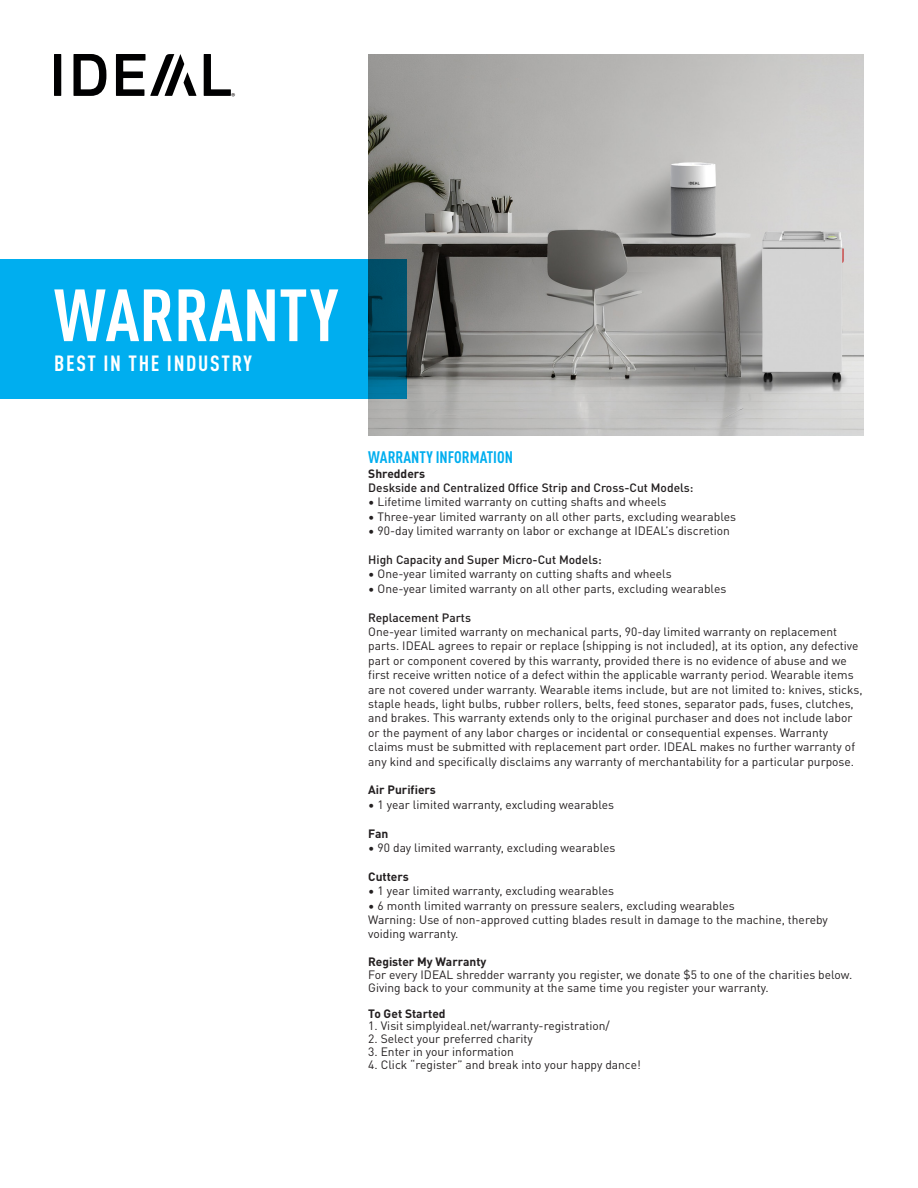
<style>
.page{position:relative;width:918px;height:1188px;background:#fff}
.page>*{position:absolute;margin:0;border:0;box-sizing:border-box;transform-origin:0 0}
.t1{font:700 condensed 72.6px "DIN Pro";color:#fff}
.t2{font:700 condensed 21.75px "DIN Pro";letter-spacing:.08em;color:#fff}
.t3{font:700 condensed 16.5px "DIN Pro";color:#00aeef}
.t4{font:12px/14.4px "DIN Pro";color:#231f20}
.t5{font:500 12px "DIN Pro";color:#231f20}
.t6{font:700 12px "DIN Pro";color:#231f20}
.t7{font:10.2px "Myriad Pro";color:#231f20}
</style>
<div class="page">
<img style="left:368px;top:54px;width:496px;height:381px">
<div style="left:0;top:259px;width:406px;height:139px;background:#00aeef"></div>
<svg style="left:74px;top:54px;width:32px;height:42px"></svg>
<div style="left:54px;top:54px;width:7px;height:42px;background:#000001"></div>
<svg style="left:204px;top:54px;width:27px;height:42px"></svg>
<svg style="left:116px;top:54px;width:81px;height:42px"></svg>
<p class="t7" style="left:231px;top:90px;width:6px">®</p>
<p class="t1" style="left:54px;top:262px;width:286px">WARRANTY</p>
<p class="t2" style="left:54px;top:348px;width:200px">BEST IN THE INDUSTRY</p>
<p class="t3" style="left:368px;top:445px;width:146px">WARRANTY INFORMATION</p>
<p class="t6" style="left:368px;top:464px;width:59px">Shredders</p>
<p class="t5" style="left:368px;top:478px;width:327px">Deskside and Centralized Office Strip and Cross-Cut Models:</p>
<p class="t4" style="left:368px;top:494px;width:300px">• Lifetime limited warranty on cutting shafts and wheels</p>
<p class="t4" style="left:368px;top:508px;width:369px">• Three-year limited warranty on all other parts, excluding wearables</p>
<p class="t4" style="left:368px;top:523px;width:363px">• 90-day limited warranty on labor or exchange at IDEAL’s discretion</p>
<p class="t5" style="left:368px;top:550px;width:235px">High Capacity and Super Micro-Cut Models:</p>
<p class="t4" style="left:368px;top:566px;width:305px">• One-year limited warranty on cutting shafts and wheels</p>
<p class="t4" style="left:368px;top:580px;width:360px">• One-year limited warranty on all other parts, excluding wearables</p>
<p class="t5" style="left:368px;top:608px;width:104px">Replacement Parts</p>
<p class="t4" style="left:368px;top:624px;width:496px">One-year limited warranty on mechanical parts, 90-day limited warranty on replacement parts. IDEAL agrees to repair or replace (shipping is not included), at its option, any defective part or component covered by this warranty, provided there is no evidence of abuse and we first receive written notice of a defect within the applicable warranty period. Wearable items are not covered under warranty. Wearable items include, but are not limited to: knives, sticks, staple heads, light bulbs, rubber rollers, belts, feed stones, separator pads, fuses, clutches, and brakes. This warranty extends only to the original purchaser and does not include labor or the payment of any labor charges or incidental or consequential expenses. Warranty claims must be submitted with replacement part order. IDEAL makes no further warranty of any kind and specifically disclaims any warranty of merchantability for a particular purpose.</p>
<p class="t6" style="left:368px;top:781px;width:69px">Air Purifiers</p>
<p class="t4" style="left:368px;top:796px;width:247px">• 1 year limited warranty, excluding wearables</p>
<p class="t6" style="left:368px;top:824px;width:22px">Fan</p>
<p class="t4" style="left:368px;top:840px;width:249px">• 90 day limited warranty, excluding wearables</p>
<p class="t6" style="left:368px;top:867px;width:42px">Cutters</p>
<p class="t4" style="left:368px;top:883px;width:247px">• 1 year limited warranty, excluding wearables</p>
<p class="t4" style="left:368px;top:897px;width:368px">• 6 month limited warranty on pressure sealers, excluding wearables</p>
<p class="t4" style="left:368px;top:912px;width:461px">Warning: Use of non-approved cutting blades result in damage to the machine, thereby voiding warranty.</p>
<p class="t6" style="left:368px;top:952px;width:120px">Register My Warranty</p>
<p class="t4" style="left:368px;top:967px;width:486px;line-height:12.9px">For every IDEAL shredder warranty you register, we donate $5 to one of the charities below.<br>Giving back to your community at the same time you register your warranty.</p>
<p class="t6" style="left:368px;top:1004px;width:79px">To Get Started</p>
<p class="t4" style="left:368px;top:1018px;width:243px">1. Visit simplyideal.net/warranty-registration/</p>
<p class="t4" style="left:368px;top:1031px;width:166px">2. Select your preferred charity</p>
<p class="t4" style="left:368px;top:1044px;width:147px">3. Enter in your information</p>
<p class="t4" style="left:368px;top:1057px;width:274px">4. Click “register” and break into your happy dance!</p>
</div>
